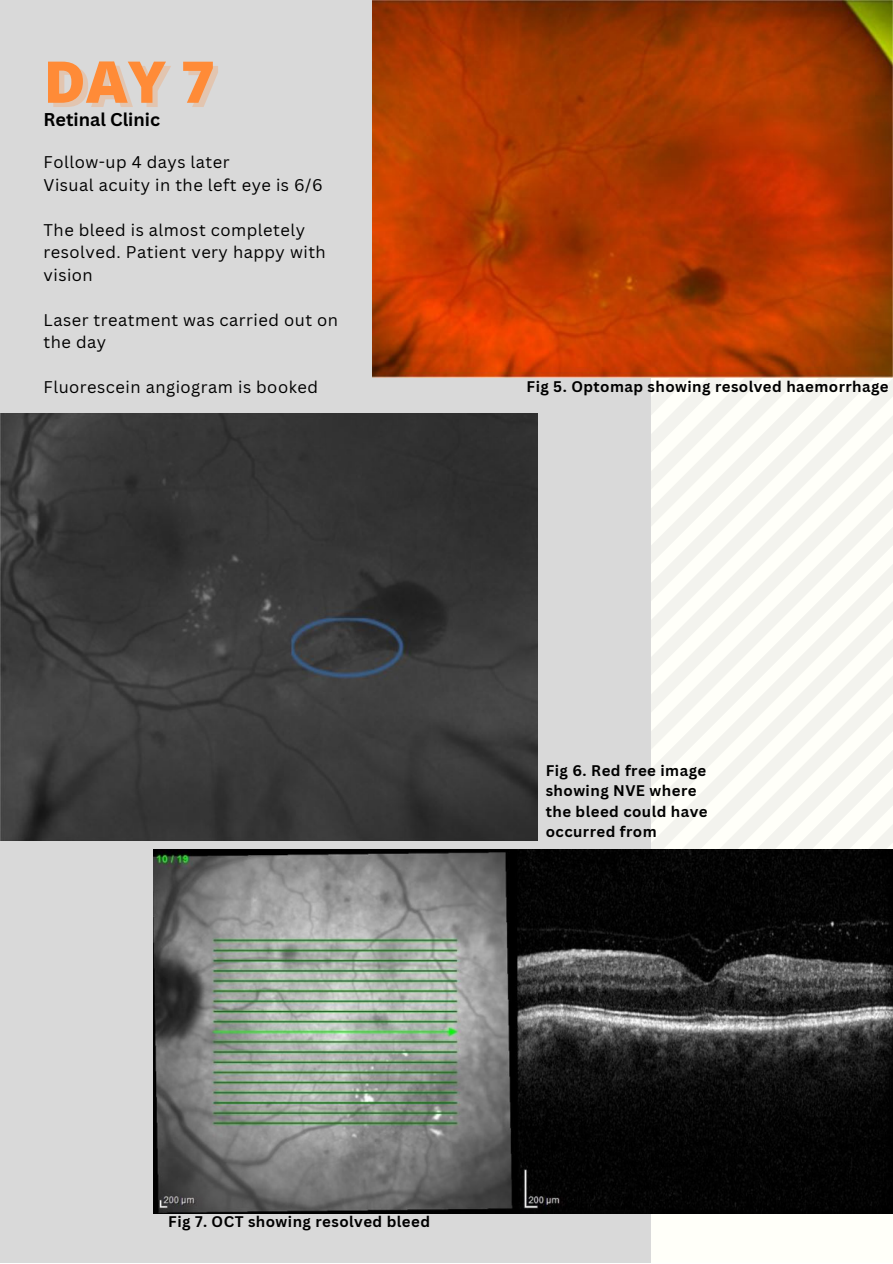
<style>
.page{position:relative;width:893px;height:1264px;background:#fff}
.page>*{position:absolute;margin:0;border:0;box-sizing:border-box;transform-origin:0 0}
.t1{font:800 57.6px "Open Sans";color:#ff8b37}
.t2{font:700 18px "Canva Sans";color:#000}
.t3{font:16.5px/22.5px "Canva Sans";letter-spacing:.03em;color:#000}
.t4{font:700 15px/20.2px "Canva Sans";letter-spacing:.03em;color:#000}
</style>
<div class="page">
<div style="left:651px;top:378px;width:241px;height:471px;background:#f8f8f3"></div>
<div style="left:0;top:0;width:651px;height:1262px;background:#d9d9d9"></div>
<img style="left:372px;top:0;width:520px;height:378px">
<img style="left:0;top:414px;width:537px;height:426px">
<img style="left:153px;top:849px;width:739px;height:364px">
<h1 class="t1" style="left:49px;top:45px;width:173px">DAY 7</h1>
<p class="t2" style="left:44px;top:107px;width:118px">Retinal Clinic</p>
<p class="t3" style="left:44px;top:151px;width:281px">Follow-up 4 days later<br>Visual acuity in the left eye is 6/6</p>
<p class="t3" style="left:44px;top:218px;width:284px">The bleed is almost completely resolved. Patient very happy with vision</p>
<p class="t3" style="left:44px;top:308px;width:296px">Laser treatment was carried out on the day</p>
<p class="t3" style="left:44px;top:376px;width:276px">Fluorescein angiogram is booked</p>
<p class="t4" style="left:526px;top:376px;width:363px">Fig 5. Optomap showing resolved haemorrhage</p>
<p class="t4" style="left:545px;top:760px;width:163px">Fig 6. Red free image showing NVE where the bleed could have occurred from</p>
<p class="t4" style="left:168px;top:1211px;width:263px">Fig 7. OCT showing resolved bleed</p>
</div>
